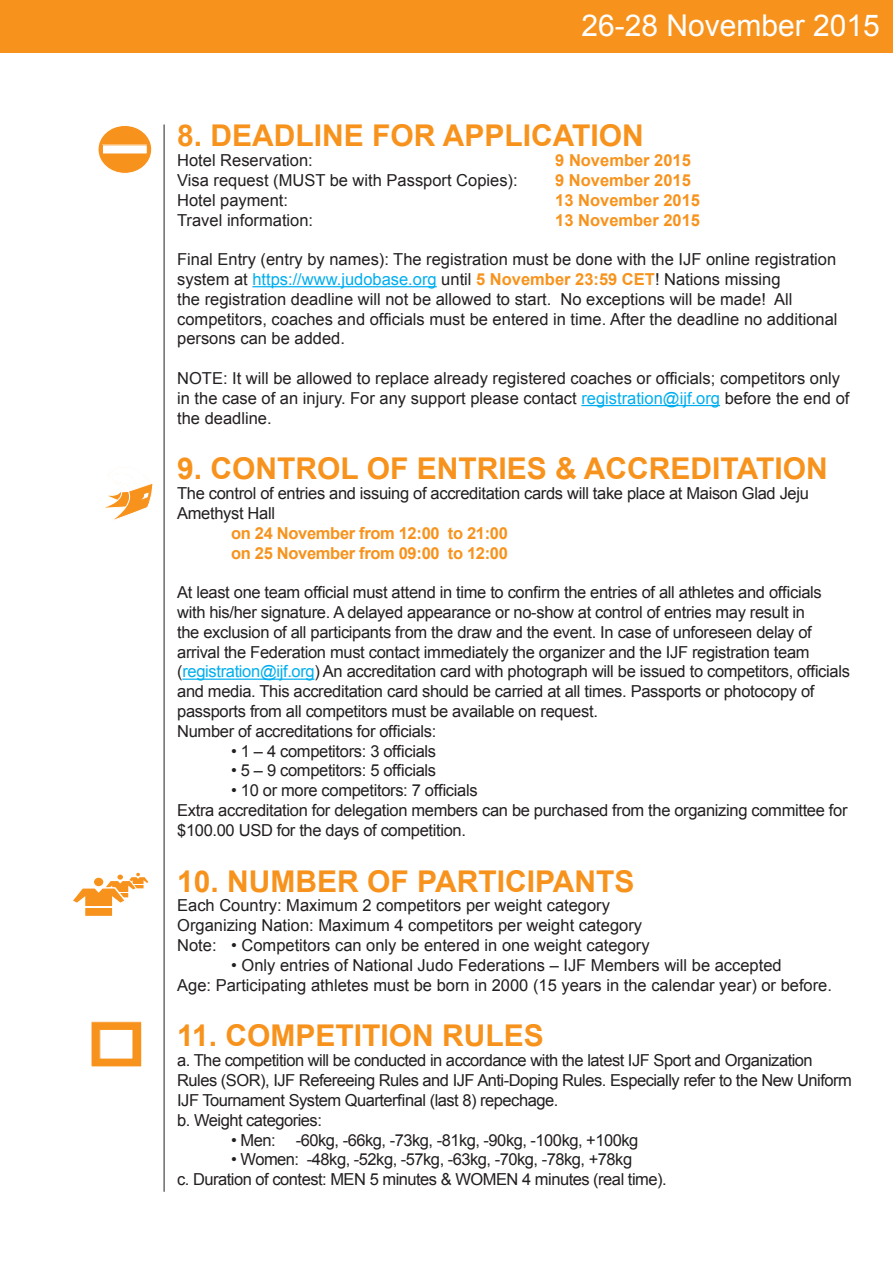
<style>
.page{position:relative;width:893px;height:1263px;background:#fff}
.page>*{position:absolute;margin:0;border:0;box-sizing:border-box;transform-origin:0 0}
.t1{font:700 30px "Arial";color:#f7931d}
.t2{font:30px "Arial";color:#fff}
.t3{font:16.5px/19.8px "Arial";letter-spacing:-.02em;color:#231f20}
.t4{font:16.5px/19.8px "Arial";color:#231f20}
.t5{font:700 16.5px/19.8px "Arial";letter-spacing:-.02em;color:#f7931d}
.t6{font:700 16.5px "Arial";color:#f7931d}
.s1{color:#00aeef}
.s2{font-weight:700;color:#f7931d}
</style>
<div class="page">
<div style="left:0;top:0;width:893px;height:52px;background:#f7931d"></div>
<hr style="left:252px;top:286px;width:185px;height:1px;background:#00aeef">
<hr style="left:581px;top:405px;width:139px;height:1px;background:#00aeef">
<hr style="left:182px;top:678px;width:132px;height:2px;background:#00aeef">
<hr style="left:164px;top:125px;width:1px;height:1067px;background:#231f20">
<div style="left:98px;top:125px;width:54px;height:48px;background:#f7931d;border-radius:50%"></div>
<div style="left:97px;top:125px;width:55px;height:49px;border:1px solid #fff;border-radius:50%"></div>
<div style="left:102px;top:145px;width:45px;height:9px;background:#fff"></div>
<svg style="left:103px;top:466px;width:50px;height:55px"></svg>
<svg style="left:73px;top:873px;width:76px;height:43px"></svg>
<div style="left:94px;top:878px;width:9px;height:8px;background:#f7931d;border-radius:50%"></div>
<hr style="left:85px;top:906px;width:28px;height:2px;background:#fff">
<div style="left:91px;top:1022px;width:51px;height:45px;background:#f7931d"></div>
<div style="left:90px;top:1021px;width:52px;height:46px;border:1px solid #fff"></div>
<div style="left:100px;top:1029px;width:33px;height:30px;background:#fff"></div>
<div style="left:99px;top:1029px;width:35px;height:30px;border:1px solid #f7931d"></div>
<h1 class="t2" style="left:581px;top:6px;width:300px">26-28 November 2015</h1>
<h1 class="t1" style="left:177px;top:116px;width:468px">8. DEADLINE FOR APPLICATION</h1>
<p class="t4" style="left:177px;top:151px;width:137px">Hotel Reservation:</p>
<p class="t6" style="left:555px;top:149px;width:137px">9 November 2015</p>
<p class="t4" style="left:177px;top:170px;width:342px">Visa request (MUST be with Passport Copies):</p>
<p class="t6" style="left:555px;top:169px;width:137px">9 November 2015</p>
<p class="t4" style="left:177px;top:190px;width:112px">Hotel payment:</p>
<p class="t6" style="left:555px;top:189px;width:146px">13 November 2015</p>
<p class="t4" style="left:177px;top:210px;width:138px">Travel information:</p>
<p class="t6" style="left:555px;top:209px;width:146px">13 November 2015</p>
<p class="t4" style="left:177px;top:250px;width:662px">Final Entry (entry by names): The registration must be done with the IJF online registration system at <span class="s1">https://www.judobase.org</span> until <span class="s2">5 November 23:59 CET</span>! Nations missing<br>the registration deadline will not be allowed to start. No exceptions will be made! All competitors, coaches and officials must be entered in time. After the deadline no additional persons can be added.</p>
<p class="t4" style="left:177px;top:368px;width:674px">NOTE: It will be allowed to replace already registered coaches or officials; competitors only in the case of an injury. For any support please contact <span class="s1">registration@ijf.org</span> before the end of the deadline.</p>
<h1 class="t1" style="left:177px;top:449px;width:652px">9. CONTROL OF ENTRIES &amp; ACCREDITATION</h1>
<p class="t3" style="left:177px;top:484px;width:633px">The control of entries and issuing of accreditation cards will take place at Maison Glad Jeju<br>Amethyst Hall</p>
<p class="t5" style="left:231px;top:524px;width:278px">on 24 November from 12:00 to 21:00 on 25 November from 09:00 to 12:00</p>
<p class="t3" style="left:177px;top:583px;width:674px">At least one team official must attend in time to confirm the entries of all athletes and officials with his/her signature. A delayed appearance or no-show at control of entries may result in<br>the exclusion of all participants from the draw and the event. In case of unforeseen delay of arrival the Federation must contact immediately the organizer and the IJF registration team (<span class="s1">registration@ijf.org</span>) An accreditation card with photograph will be issued to competitors, officials and media. This accreditation card should be carried at all times. Passports or photocopy of passports from all competitors must be available on request.<br>Number of accreditations for officials:</p>
<p class="t3" style="left:231px;top:741px;width:206px">• 1 – 4 competitors: 3 officials</p>
<p class="t3" style="left:231px;top:761px;width:206px">• 5 – 9 competitors: 5 officials</p>
<p class="t3" style="left:177px;top:781px;width:672px;text-indent:54px">• 10 or more competitors: 7 officials<br>Extra accreditation for delegation members can be purchased from the organizing committee for $100.00 USD for the days of competition.</p>
<h1 class="t1" style="left:177px;top:861px;width:459px">10. NUMBER OF PARTICIPANTS</h1>
<p class="t4" style="left:177px;top:896px;width:474px">Each Country: Maximum 2 competitors per weight category<br>Organizing Nation: Maximum 4 competitors per weight category<br>Note: • Competitors can only be entered in one weight category</p>
<p class="t4" style="left:177px;top:955px;width:656px;text-align:center">• Only entries of National Judo Federations – IJF Members will be accepted<br>Age: Participating athletes must be born in 2000 (15 years in the calendar year) or before.</p>
<h1 class="t1" style="left:177px;top:1016px;width:368px">11. COMPETITION RULES</h1>
<p class="t3" style="left:177px;top:1051px;width:676px">a. The competition will be conducted in accordance with the latest IJF Sport and Organization Rules (SOR), IJF Refereeing Rules and IJF Anti-Doping Rules. Especially refer to the New Uniform IJF Tournament System Quarterfinal (last 8) repechage.<br>b. Weight categories:</p>
<p class="t3" style="left:231px;top:1130px;width:409px">• Men: -60kg, -66kg, -73kg, -81kg, -90kg, -100kg, +100kg</p>
<p class="t3" style="left:177px;top:1150px;width:491px;text-indent:54px">• Women: -48kg, -52kg, -57kg, -63kg, -70kg, -78kg, +78kg<br>c. Duration of contest: MEN 5 minutes &amp; WOMEN 4 minutes (real time).</p>
</div>
